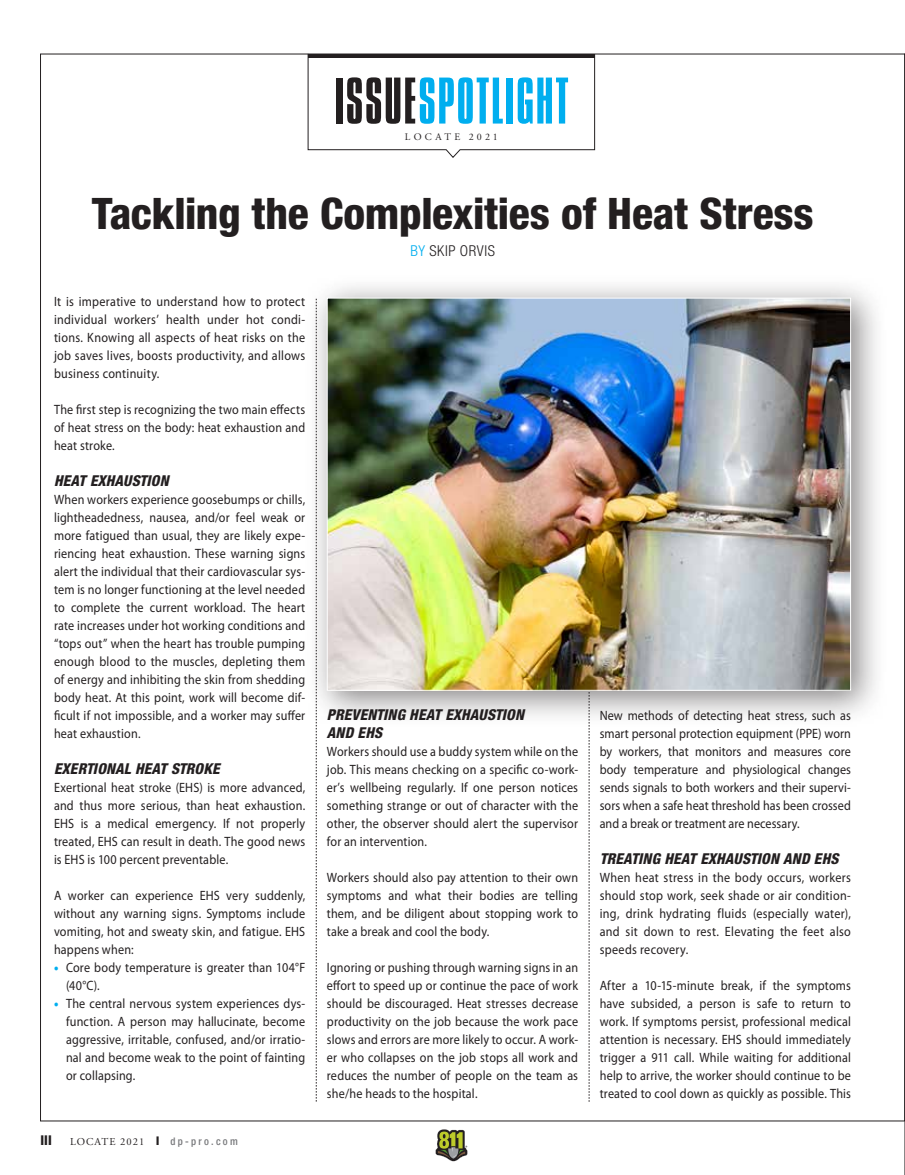
<style>
.page{position:relative;width:905px;height:1175px;background:#fff}
.page>*{position:absolute;margin:0;border:0;box-sizing:border-box;transform-origin:0 0}
.t1{font:300 56.55px "Compacta BT";letter-spacing:.025em;color:#00aeef}
.t2{font:800 condensed 43.5px "Helvetica Neue";letter-spacing:-.005em;color:#231f20}
.t3{font:italic 800 condensed 15px/18px "Helvetica Neue";letter-spacing:.005em;color:#231f20}
.t4{font:300 condensed 15px "Helvetica Neue";letter-spacing:.04em;color:#231f20}
.t5{font:13.5px/18px "Myriad Pro";letter-spacing:.015em;color:#231f20;text-align:justify;scale:.9 1}
.t6{font:800 condensed 13.5px "Helvetica Neue";color:#231f20}
.t7{font:10.5px "Adobe Garamond Pro";letter-spacing:.1em;color:#231f20}
.t8{font:10.05px "Adobe Garamond Pro";letter-spacing:.325em;color:#231f20}
.s1{color:#231f20}
.s2{color:#00aeef}
.s3{font-weight:900;color:#00aeef}
.s4{font-family:"DIN";font-weight:900;font-size:12px}
.s5{font-family:"Helvetica Neue";font-weight:500;font-stretch:condensed;color:#77787b}
</style>
<div class="page">
<svg style="left:435px;top:1129px;width:32px;height:32px"></svg>
<svg style="left:308px;top:53px;width:287px;height:105px"></svg>
<hr style="left:308px;top:54px;width:287px;height:4px;background:#231f20">
<svg style="left:589px;top:728px;width:1px;height:373px"></svg>
<svg style="left:316px;top:727px;width:1px;height:374px"></svg>
<svg style="left:904px;top:53px;width:1px;height:1121px"></svg>
<div style="left:304px;top:275px;width:583px;height:452px;background:#231f20;opacity:.55"></div>
<img style="left:329px;top:300px;width:519px;height:388px">
<h1 class="t1" style="left:334px;top:69px;width:235px"><span class="s1">ISSUE</span>SPOTLIGHT</h1>
<p class="t8" style="left:405px;top:131px;width:94px">LOCATE 2021</p>
<h2 class="t2" style="left:92px;top:187px;width:723px">Tackling the Complexities of Heat Stress</h2>
<p class="t4" style="left:410px;top:242px;width:86px"><span class="s2">BY</span> SKIP ORVIS</p>
<p class="t5" style="left:54px;top:292px;width:281px">It is imperative to understand how to protect individual workers’ health under hot condi&shy;tions. Knowing all aspects of heat risks on the job saves lives, boosts productivity, and allows business continuity.</p>
<p class="t5" style="left:54px;top:400px;width:281px">The first step is recognizing the two main effects of heat stress on the body: heat exhaustion and heat stroke.</p>
<p class="t3" style="left:54px;top:471px;width:116px">HEAT EXHAUSTION</p>
<p class="t5" style="left:54px;top:490px;width:281px">When workers experience goosebumps or chills, lightheadedness, nausea, and/or feel weak or more fatigued than usual, they are likely expe&shy;riencing heat exhaustion. These warning signs alert the individual that their cardiovascular sys&shy;tem is no longer functioning at the level needed to complete the current workload. The heart rate increases under hot working conditions and “tops out” when the heart has trouble pumping enough blood to the muscles, depleting them of energy and inhibiting the skin from shedding body heat. At this point, work will become dif&shy;ficult if not impossible, and a worker may suffer heat exhaustion.</p>
<p class="t3" style="left:54px;top:759px;width:167px">EXERTIONAL HEAT STROKE</p>
<p class="t5" style="left:54px;top:778px;width:281px">Exertional heat stroke (EHS) is more advanced, and thus more serious, than heat exhaustion.<br>EHS is a medical emergency. If not properly treated, EHS can result in death. The good news is EHS is 100 percent preventable.</p>
<p class="t5" style="left:54px;top:886px;width:281px">A worker can experience EHS very suddenly, without any warning signs. Symptoms include vomiting, hot and sweaty skin, and fatigue. EHS happens when:</p>
<p class="t5" style="left:66px;top:958px;width:267px;text-indent:-12px"><span class="s3">•</span> Core body temperature is greater than 104°F (40°C).</p>
<p class="t5" style="left:66px;top:994px;width:267px;text-indent:-12px"><span class="s3">•</span> The central nervous system experiences dys&shy;function. A person may hallucinate, become aggressive, irritable, confused, and/or irratio&shy;nal and become weak to the point of fainting or collapsing.</p>
<p class="t6" style="left:40px;top:1132px;width:13px">III</p>
<p class="t7" style="left:70px;top:1135px;width:169px">LOCATE 2021 <span class="s4">I</span> <span class="s5">dp-pro.com</span></p>
<p class="t3" style="left:327px;top:705px;width:199px">PREVENTING HEAT EXHAUSTION<br>AND EHS</p>
<p class="t5" style="left:327px;top:742px;width:281px">Workers should use a buddy system while on the job. This means checking on a specific co-work&shy;er’s wellbeing regularly. If one person notices something strange or out of character with the other, the observer should alert the supervisor for an intervention.</p>
<p class="t5" style="left:327px;top:868px;width:281px">Workers should also pay attention to their own symptoms and what their bodies are telling them, and be diligent about stopping work to take a break and cool the body.</p>
<p class="t5" style="left:327px;top:958px;width:281px">Ignoring or pushing through warning signs in an effort to speed up or continue the pace of work should be discouraged. Heat stresses decrease productivity on the job because the work pace slows and errors are more likely to occur. A work&shy;er who collapses on the job stops all work and reduces the number of people on the team as she/he heads to the hospital.</p>
<p class="t5" style="left:599px;top:706px;width:281px">New methods of detecting heat stress, such as smart personal protection equipment (PPE) worn by workers, that monitors and measures core body temperature and physiological changes sends signals to both workers and their supervi&shy;sors when a safe heat threshold has been crossed and a break or treatment are necessary.</p>
<p class="t3" style="left:599px;top:849px;width:240px">TREATING HEAT EXHAUSTION AND EHS</p>
<p class="t5" style="left:599px;top:868px;width:281px">When heat stress in the body occurs, workers should stop work, seek shade or air condition&shy;ing, drink hydrating fluids (especially water), and sit down to rest. Elevating the feet also speeds recovery.</p>
<p class="t5" style="left:599px;top:976px;width:281px">After a 10-15-minute break, if the symptoms have subsided, a person is safe to return to work. If symptoms persist, professional medical attention is necessary. EHS should immediately trigger a 911 call. While waiting for additional help to arrive, the worker should continue to be treated to cool down as quickly as possible. This</p>
</div>
